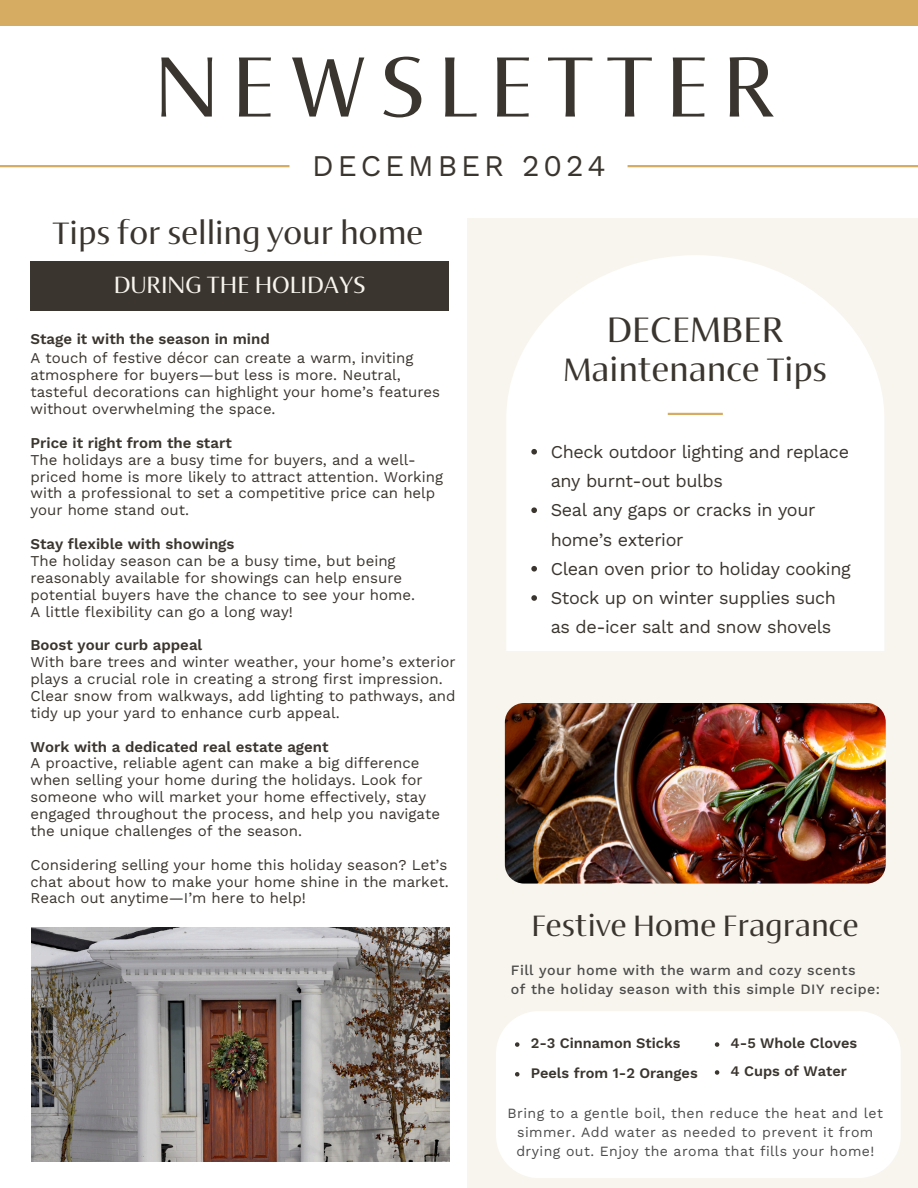
<style>
.page{position:relative;width:918px;height:1188px;background:#fff}
.page>*{position:absolute;margin:0;border:0;box-sizing:border-box;transform-origin:0 0}
.t1{font:500 87px "Ador Hairline";letter-spacing:.145em;color:#3a352e}
.t2{font:500 36px "Ador Hairline";color:#3a352e}
.t3{font:500 33px "Ador Hairline";color:#3a352e}
.t4{font:500 31.5px "Ador Hairline";color:#3a352e}
.t5{font:500 30px "Ador Hairline";color:#3a352e}
.t6{font:30px "Work Sans";letter-spacing:.13em;color:#3a352e}
.t7{font:500 24px "Ador Hairline";color:#f8f5ee}
.t8{font:18px/29.2px "Work Sans";letter-spacing:-.02em;color:#3a352e}
.t9{font:15px/16.8px "Work Sans";color:#3a352e}
.t10{font:600 15px "Work Sans";color:#3a352e}
.t11{font:600 14.55px "Work Sans";color:#3a352e}
.t12{font:14.55px/19.5px "Montserrat";letter-spacing:.03em;color:#4b4b4b}
.t13{font:500 14.25px "Work Sans";letter-spacing:.03em;color:#4b4b4b}
.t14{font:14.1px/19.2px "Work Sans";letter-spacing:.03em;color:#4b4b4b;text-align:center}
</style>
<div class="page">
<img style="left:32px;top:928px;width:417px;height:234px">
<div style="left:0;top:0;width:918px;height:26px;background:#d6ab62"></div>
<hr style="left:628px;top:165px;width:290px;height:2px;background:#d6ab62">
<hr style="left:0;top:165px;width:289px;height:2px;background:#d6ab62">
<div style="left:468px;top:218px;width:450px;height:969px;background:#f8f5ee"></div>
<svg style="left:506px;top:255px;width:378px;height:396px;background:#fefefd"></svg>
<hr style="left:668px;top:413px;width:55px;height:2px;background:#d6ab62">
<img style="left:505px;top:703px;width:381px;height:181px;border-radius:19px">
<div style="left:496px;top:1011px;width:405px;height:167px;background:#fff"></div>
<svg style="left:531px;top:449px;width:6px;height:6px"></svg>
<svg style="left:531px;top:507px;width:6px;height:6px"></svg>
<svg style="left:531px;top:566px;width:6px;height:6px"></svg>
<svg style="left:531px;top:595px;width:6px;height:6px"></svg>
<div style="left:30px;top:262px;width:419px;height:49px;background:#3a352e"></div>
<svg style="left:515px;top:1042px;width:4px;height:5px"></svg>
<svg style="left:515px;top:1072px;width:4px;height:5px"></svg>
<svg style="left:715px;top:1042px;width:4px;height:5px"></svg>
<svg style="left:715px;top:1070px;width:4px;height:5px"></svg>
<h4 class="t1" style="left:154px;top:48px;width:623px">NEWSLETTER</h4>
<h1 class="t6" style="left:312px;top:148px;width:295px">DECEMBER 2024</h1>
<p class="t4" style="left:53px;top:219px;width:372px">Tips for selling your home</p>
<p class="t7" style="left:114px;top:274px;width:254px">DURING THE HOLIDAYS</p>
<p class="t10" style="left:30px;top:330px;width:241px">Stage it with the season in mind</p>
<p class="t9" style="left:30px;top:350px;width:411px">A touch of festive décor can create a warm, inviting atmosphere for buyers—but less is more. Neutral, tasteful decorations can highlight your home’s features without overwhelming the space.</p>
<p class="t10" style="left:30px;top:434px;width:203px">Price it right from the start</p>
<p class="t9" style="left:30px;top:451px;width:414px">The holidays are a busy time for buyers, and a well&shy;priced home is more likely to attract attention. Working with a professional to set a competitive price can help your home stand out.</p>
<p class="t10" style="left:30px;top:535px;width:206px">Stay flexible with showings</p>
<p class="t9" style="left:30px;top:552px;width:386px">The holiday season can be a busy time, but being reasonably available for showings can help ensure potential buyers have the chance to see your home.</p>
<h2 class="t9" style="left:30px;top:603px;width:264px">A little flexibility can go a long way!</h2>
<h3 class="t10" style="left:30px;top:636px;width:173px">Boost your curb appeal</h3>
<p class="t9" style="left:30px;top:654px;width:427px">With bare trees and winter weather, your home’s exterior plays a crucial role in creating a strong first impression.<br>Clear snow from walkways, add lighting to pathways, and tidy up your yard to enhance curb appeal.</p>
<p class="t10" style="left:30px;top:738px;width:300px">Work with a dedicated real estate agent</p>
<p class="t9" style="left:30px;top:755px;width:411px">A proactive, reliable agent can make a big difference when selling your home during the holidays. Look for someone who will market your home effectively, stay engaged throughout the process, and help you navigate the unique challenges of the season.</p>
<p class="t9" style="left:30px;top:856px;width:420px;text-align:justify">Considering selling your home this holiday season? Let’s chat about how to make your home shine in the market.<br>Reach out anytime—I’m here to help!</p>
<h6 class="t2" style="left:607px;top:314px;width:178px">DECEMBER</h6>
<h5 class="t3" style="left:563px;top:356px;width:265px">Maintenance Tips</h5>
<p class="t8" style="left:551px;top:437px;width:300px">Check outdoor lighting and replace any burnt-out bulbs</p>
<p class="t8" style="left:551px;top:496px;width:266px">Seal any gaps or cracks in your home’s exterior</p>
<p class="t8" style="left:551px;top:554px;width:302px">Clean oven prior to holiday cooking</p>
<p class="t8" style="left:551px;top:583px;width:287px">Stock up on winter supplies such as de-icer salt and snow shovels</p>
<p class="t5" style="left:531px;top:913px;width:329px">Festive Home Fragrance</p>
<p class="t13" style="left:511px;top:962px;width:346px">Fill your home with the warm and cozy scents</p>
<p class="t13" style="left:511px;top:981px;width:371px">of the holiday season with this simple DIY recipe:</p>
<p class="t11" style="left:531px;top:1034px;width:151px">2-3 Cinnamon Sticks</p>
<p class="t11" style="left:531px;top:1064px;width:169px">Peels from 1-2 Oranges</p>
<h5 class="t11" style="left:731px;top:1034px;width:128px">4-5 Whole Cloves</h5>
<p class="t11" style="left:731px;top:1062px;width:118px">4 Cups of Water</p>
<p class="t14" style="left:508px;top:1103px;width:377px">Bring to a gentle boil, then reduce the heat and let simmer. Add water as needed to prevent it from drying out. Enjoy the aroma that fills your home!</p>
<p class="t12" style="left:619px;top:1103px;width:42px">2895<br>SQFT</p>
</div>
